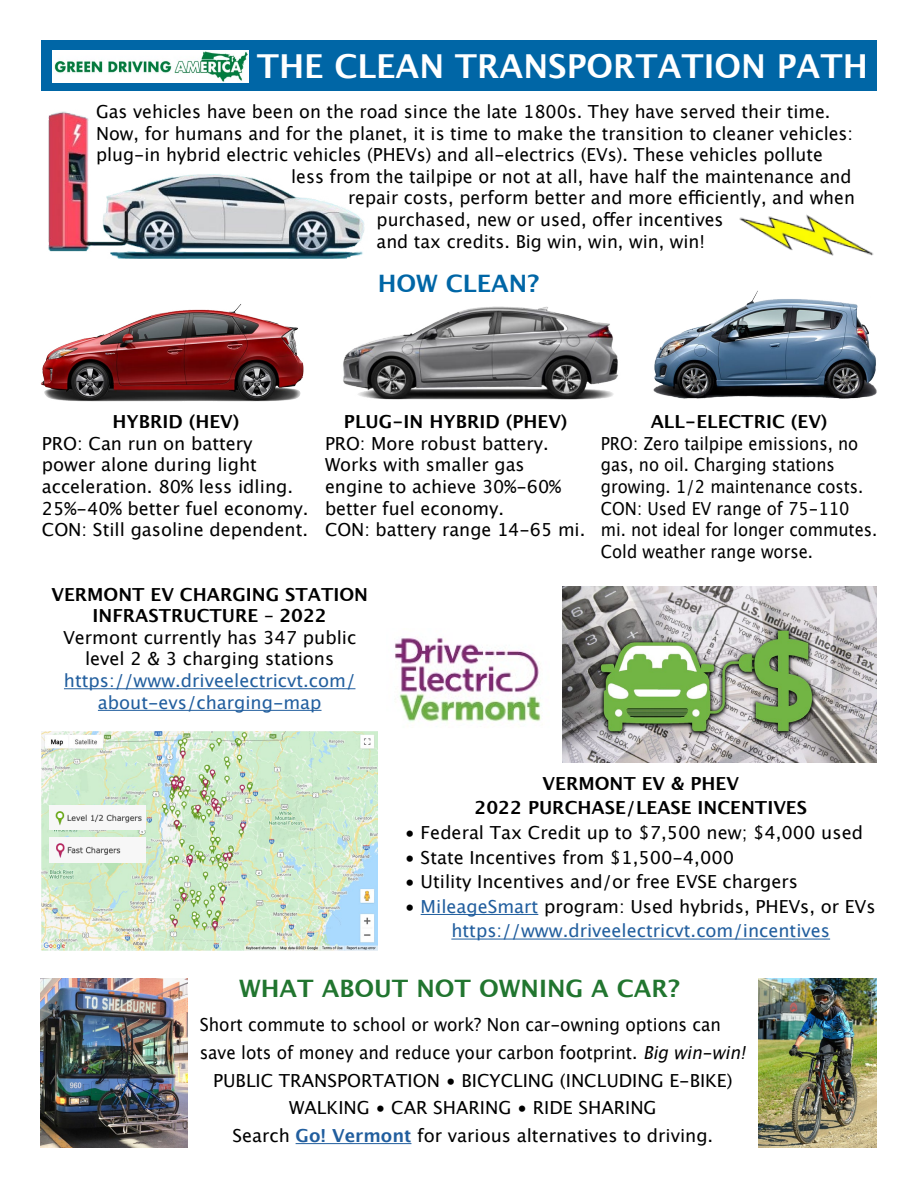
<style>
.page{position:relative;width:918px;height:1188px;background:#fff}
.page>*{position:absolute;margin:0;border:0;box-sizing:border-box;transform-origin:0 0}
.t1{font:700 33px "Lucida Grande";color:#fff}
.t2{font:700 24px "Lucida Grande";color:#21752f}
.t3{font:700 24px "Lucida Grande";color:#0066a6}
.t4{font:18px/21.6px "Lucida Grande";color:#000}
.t5{font:18px/21.6px "Lucida Grande";color:#000;scale:.91 1}
.t6{font:18px/21.6px "Lucida Grande";color:#215e9e;text-align:center}
.t7{font:700 18px/21.6px "Lucida Grande";color:#000;text-align:center}
.t8{font:18px "Lucida Grande";color:#000;scale:.94 1}
.s1{color:#000}
.s2{font-style:italic}
.s3{font-weight:700;color:#215e9e}
</style>
<div class="page">
<div style="left:41px;top:40px;width:836px;height:51px;background:#0066a6"></div>
<img style="left:739px;top:214px;width:135px;height:42px">
<img style="left:117px;top:174px;width:248px;height:85px">
<img style="left:48px;top:111px;width:108px;height:147px">
<img style="left:40px;top:304px;width:264px;height:98px">
<img style="left:343px;top:306px;width:275px;height:94px">
<img style="left:653px;top:290px;width:224px;height:109px">
<hr style="left:296px;top:1143px;width:115px;height:1px;background:#215e9e">
<img style="left:40px;top:978px;width:148px;height:169px">
<img style="left:759px;top:978px;width:118px;height:170px">
<img style="left:394px;top:638px;width:148px;height:85px">
<img style="left:563px;top:586px;width:314px;height:177px">
<hr style="left:64px;top:688px;width:291px;height:1px;background:#215e9e">
<hr style="left:98px;top:710px;width:224px;height:1px;background:#215e9e">
<img style="left:42px;top:731px;width:336px;height:219px">
<hr style="left:421px;top:914px;width:117px;height:1px;background:#215e9e">
<hr style="left:451px;top:939px;width:379px;height:1px;background:#215e9e">
<img style="left:50px;top:805px;width:96px;height:25px">
<img style="left:50px;top:838px;width:96px;height:24px">
<img style="left:53px;top:50px;width:196px;height:32px">
<h1 class="t1" style="left:257px;top:40px;width:613px">THE CLEAN TRANSPORTATION PATH</h1>
<p class="t4" style="left:96px;top:101px;width:736px">Gas vehicles have been on the road since the late 1800s. They have served their time.</p>
<p class="t4" style="left:96px;top:123px;width:759px">Now, for humans and for the planet, it is time to make the transition to cleaner vehicles:</p>
<p class="t4" style="left:96px;top:144px;width:728px">plug-in hybrid electric vehicles (PHEVs) and all-electrics (EVs). These vehicles pollute</p>
<p class="t4" style="left:291px;top:166px;width:562px">less from the tailpipe or not at all, have half the maintenance and</p>
<p class="t4" style="left:348px;top:187px;width:508px">repair costs, perform better and more efficiently, and when</p>
<p class="t4" style="left:377px;top:209px;width:349px">purchased, new or used, offer incentives</p>
<p class="t4" style="left:377px;top:231px;width:330px">and tax credits. Big win, win, win, win!</p>
<h2 class="t3" style="left:378px;top:264px;width:163px">HOW CLEAN?</h2>
<p class="t7" style="left:112px;top:411px;width:129px">HYBRID (HEV)</p>
<p class="t4" style="left:42px;top:433px;width:268px">PRO: Can run on battery power alone during light acceleration. 80% less idling.<br>25%-40% better fuel economy.<br>CON: Still gasoline dependent.</p>
<p class="t7" style="left:344px;top:411px;width:225px">PLUG-IN HYBRID (PHEV)</p>
<p class="t4" style="left:325px;top:433px;width:262px">PRO: More robust battery.<br>Works with smaller gas engine to achieve 30%-60% better fuel economy.<br>CON: battery range 14-65 mi.</p>
<p class="t7" style="left:51px;top:583px;width:318px">VERMONT EV CHARGING STATION<br>INFRASTRUCTURE – 2022</p>
<p class="t4" style="left:63px;top:627px;width:295px;text-align:center">Vermont currently has 347 public level 2 &amp; 3 charging stations</p>
<p class="t6" style="left:64px;top:670px;width:293px">https://www.driveelectricvt.com/ about-evs/charging-map</p>
<p class="t7" style="left:651px;top:411px;width:178px">ALL-ELECTRIC (EV)</p>
<p class="t5" style="left:601px;top:433px;width:305px">PRO: Zero tailpipe emissions, no gas, no oil. Charging stations growing. 1/2 maintenance costs.<br>CON: Used EV range of 75-110 mi. not ideal for longer commutes.<br>Cold weather range worse.</p>
<p class="t7" style="left:475px;top:771px;width:334px;line-height:24.6px">VERMONT EV &amp; PHEV<br>2022 PURCHASE/LEASE INCENTIVES</p>
<p class="t4" style="left:405px;top:822px;width:460px">• Federal Tax Credit up to $7,500 new; $4,000 used</p>
<p class="t4" style="left:405px;top:847px;width:331px">• State Incentives from $1,500-4,000</p>
<p class="t4" style="left:405px;top:871px;width:395px">• Utility Incentives and/or free EVSE chargers</p>
<p class="t6" style="left:405px;top:894px;width:472px;line-height:24.6px"><span class="s1">•</span> MileageSmart <span class="s1">program: Used hybrids, PHEVs, or EVs </span>https://www.driveelectricvt.com/incentives</p>
<h2 class="t2" style="left:239px;top:969px;width:442px">WHAT ABOUT NOT OWNING A CAR?</h2>
<p class="t8" style="left:200px;top:1015px;width:556px">Short commute to school or work? Non car-owning options can</p>
<p class="t8" style="left:200px;top:1042px;width:589px">save lots of money and reduce your carbon footprint. <span class="s2">Bigwin-win!</span></p>
<p class="t4" style="left:213px;top:1070px;width:521px">PUBLIC TRANSPORTATION • BICYCLING (INCLUDING E-BIKE)</p>
<p class="t4" style="left:289px;top:1097px;width:369px">WALKING • CAR SHARING • RIDE SHARING</p>
<p class="t4" style="left:232px;top:1125px;width:482px">Search <span class="s3">Go! Vermont</span> for various alternatives to driving.</p>
</div>
